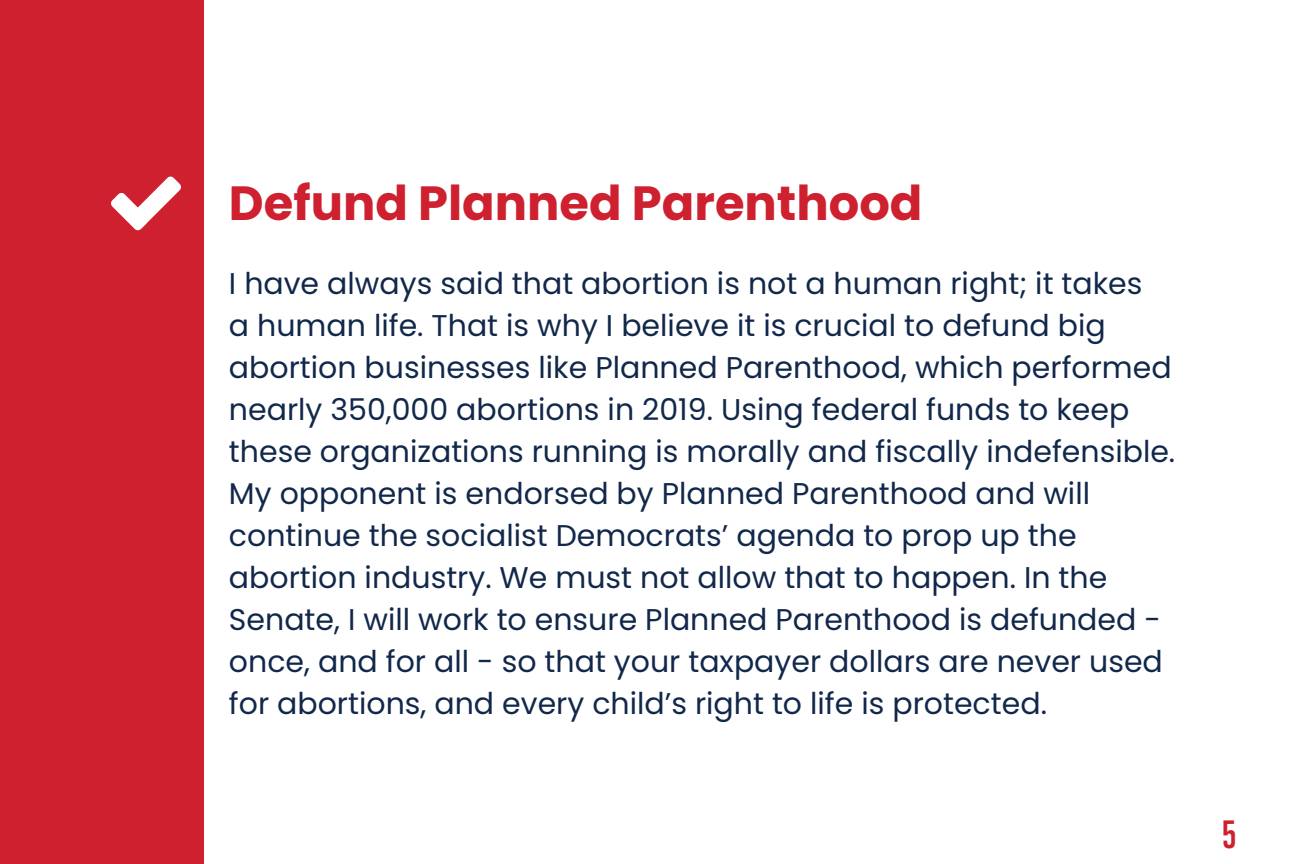
<style>
.page{position:relative;width:1296px;height:864px;background:#fff}
.page>*{position:absolute;margin:0;border:0;box-sizing:border-box;transform-origin:0 0}
.t1{font:700 48px "Poppins";color:#ce202f}
.t2{font:700 36px "Trump Gothic Pro";color:#ce202f}
.t3{font:30px/42px "Poppins";color:#12284b}
</style>
<div class="page">
<div style="left:0;top:0;width:203px;height:864px;background:#ce202f"></div>
<svg style="left:111px;top:177px;width:70px;height:53px"></svg>
<h1 class="t1" style="left:229px;top:176px;width:695px">Defund Planned Parenthood</h1>
<p class="t3" style="left:229px;top:263px;width:948px">I have always said that abortion is not a human right; it takes<br>a human life. That is why I believe it is crucial to defund big abortion businesses like Planned Parenthood, which performed nearly 350,000 abortions in 2019. Using federal funds to keep these organizations running is morally and fiscally indefensible.<br>My opponent is endorsed by Planned Parenthood and will continue the socialist Democrats’ agenda to prop up the abortion industry. We must not allow that to happen. In the Senate, I will work to ensure Planned Parenthood is defunded - once, and for all - so that your taxpayer dollars are never used for abortions, and every child’s right to life is protected.</p>
<p class="t2" style="left:1223px;top:812px;width:15px">5</p>
</div>
